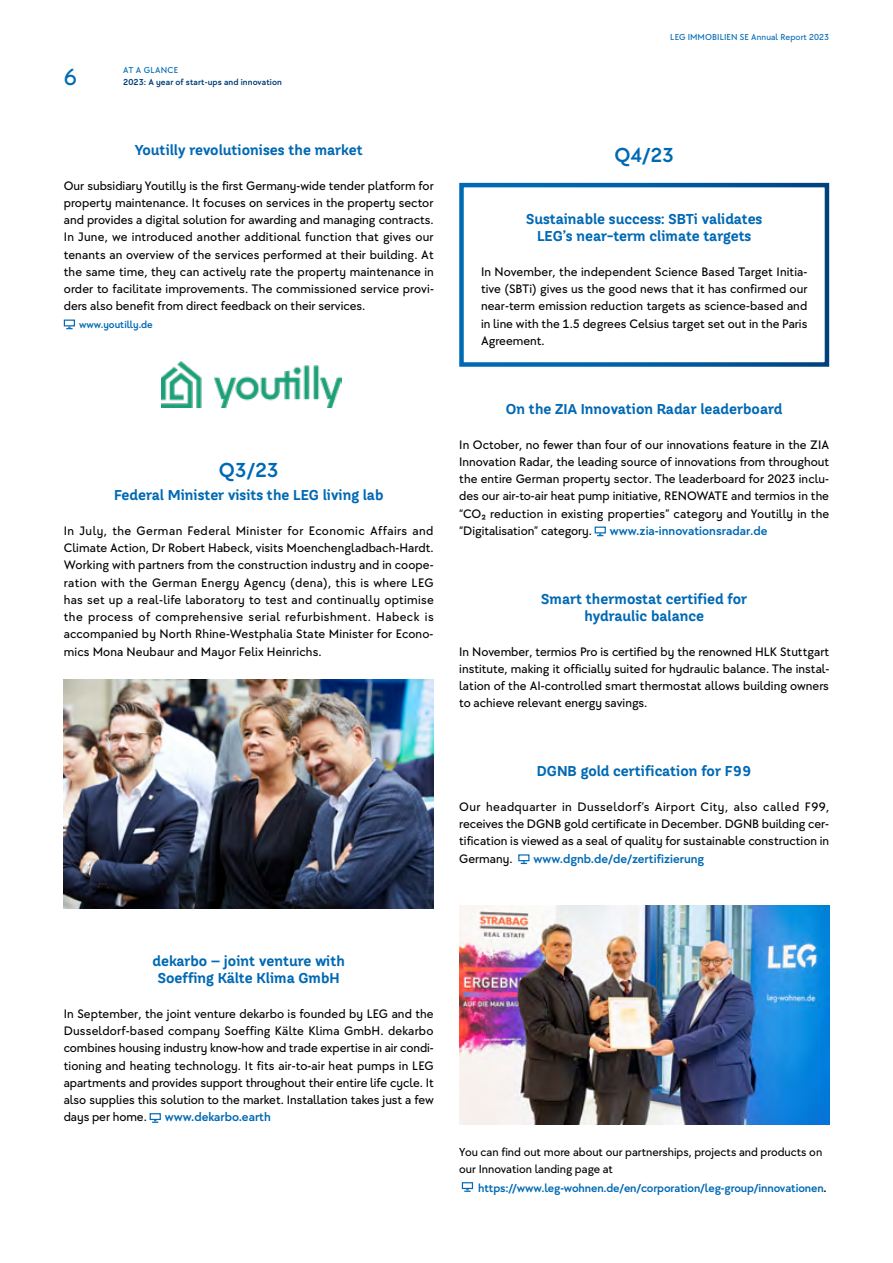
<style>
.page{position:relative;width:893px;height:1263px;background:#fff}
.page>*{position:absolute;margin:0;border:0;box-sizing:border-box;transform-origin:0 0}
.t1{font:24px "LEG Corporate Bodycopy";color:#0069b4}
.t2{font:500 21px "LEG Corporate Bodycopy";color:#0069b4}
.t3{font:700 14.25px/17.2px "LEG Corporate Headline";color:#0069b4;text-align:center}
.t4{font:12.75px/17.2px "LEG Corporate Bodycopy";color:#000;text-align:justify}
.t5{font:500 12.75px "LEG Corporate Bodycopy";color:#0069b4}
.t6{font:12px/17.2px "LEG Corporate Bodycopy";color:#000}
.t7{font:500 12px "LEG Corporate Bodycopy";letter-spacing:-.01em;color:#0069b4}
.t8{font:500 10.5px "LEG Corporate Bodycopy";color:#0069b4}
.t9{font:500 9px "LEG Corporate Bodycopy";letter-spacing:.01em;color:#003f7a}
.t10{font:9px "LEG Corporate Bodycopy";letter-spacing:.01em;color:#0069b4}
.t11{font:9px "LEG Corporate Bodycopy";letter-spacing:.03em;color:#0069b4}
.s1{color:#000}
</style>
<div class="page">
<div style="left:64px;top:320px;width:11px;height:6px;border:1px solid #0069b4"></div>
<img style="left:64px;top:679px;width:370px;height:229px">
<div style="left:150px;top:1113px;width:11px;height:7px;border:1px solid #0069b4"></div>
<svg style="left:153px;top:1120px;width:5px;height:3px"></svg>
<div style="left:595px;top:527px;width:11px;height:6px;border:1px solid #0069b4"></div>
<div style="left:462px;top:1182px;width:11px;height:7px;border:1px solid #0069b4"></div>
<svg style="left:465px;top:1189px;width:5px;height:3px"></svg>
<img style="left:459px;top:905px;width:370px;height:220px">
<div style="left:518px;top:854px;width:11px;height:7px;border:1px solid #0069b4"></div>
<svg style="left:521px;top:861px;width:5px;height:3px"></svg>
<img style="left:162px;top:361px;width:179px;height:47px">
<p class="t11" style="left:123px;top:64px;width:57px">AT A GLANCE</p>
<h1 class="t1" style="left:64px;top:63px;width:15px">6</h1>
<p class="t9" style="left:123px;top:77px;width:160px">2023: A year of start-ups and innovation</p>
<p class="t3" style="left:135px;top:142px;width:229px">Youtilly revolutionises the market</p>
<p class="t4" style="left:64px;top:177px;width:372px">Our subsidiary Youtilly is the first Germany-wide tender platform for property maintenance. It focuses on services in the property sector and provides a digital solution for awarding and managing contracts.<br>In June, we introduced another additional function that gives our tenants an overview of the services performed at their building. At the same time, they can actively rate the property maintenance in order to facilitate improvements. The commissioned service provi&shy;ders also benefit from direct feedback on their services.</p>
<p class="t8" style="left:79px;top:318px;width:75px">www.youtilly.de</p>
<h2 class="t2" style="left:219px;top:457px;width:61px">Q3/23</h2>
<p class="t3" style="left:114px;top:487px;width:271px">Federal Minister visits the LEG living lab</p>
<p class="t4" style="left:64px;top:522px;width:372px">In July, the German Federal Minister for Economic Affairs and Climate Action, Dr Robert Habeck, visits Moenchengladbach-Hardt.<br>Working with partners from the construction industry and in coope&shy;ration with the German Energy Agency (dena), this is where LEG has set up a real-life laboratory to test and continually optimise the process of comprehensive serial refurbishment. Habeck is accompanied by North Rhine-Westphalia State Minister for Econo&shy;mics Mona Neubaur and Mayor Felix Heinrichs.</p>
<p class="t10" style="left:670px;top:32px;width:160px">LEG IMMOBILIEN SE Annual Report 2023</p>
<h2 class="t2" style="left:614px;top:143px;width:61px">Q4/23</h2>
<p class="t3" style="left:526px;top:211px;width:238px">Sustainable success: SBTi validates<br>LEG’s near-term climate targets</p>
<p class="t4" style="left:481px;top:263px;width:328px">In November, the independent Science Based Target Initia&shy;tive (SBTi) gives us the good news that it has confirmed our near-term emission reduction targets as science-based and in line with the 1.5 degrees Celsius target set out in the Paris Agreement.</p>
<p class="t3" style="left:506px;top:400px;width:278px">On the ZIA Innovation Radar leaderboard</p>
<p class="t4" style="left:459px;top:435px;width:372px">In October, no fewer than four of our innovations feature in the ZIA Innovation Radar, the leading source of innovations from throughout the entire German property sector. The leaderboard for 2023 inclu&shy;des our air-to-air heat pump initiative, RENOWATE and termios in the “CO2 reduction in existing properties” category and Youtilly in the “Digitalisation” category.</p>
<p class="t5" style="left:610px;top:523px;width:159px">www.zia-innovationsradar.de</p>
<p class="t3" style="left:541px;top:590px;width:208px">Smart thermostat certified for hydraulic balance</p>
<p class="t4" style="left:459px;top:642px;width:372px">In November, termios Pro is certified by the renowned HLK Stuttgart institute, making it officially suited for hydraulic balance. The instal&shy;lation of the AI-controlled smart thermostat allows building owners to achieve relevant energy savings.</p>
<p class="t3" style="left:537px;top:763px;width:216px">DGNB gold certification for F99</p>
<p class="t4" style="left:459px;top:798px;width:372px">Our headquarter in Dusseldorf’s Airport City, also called F99, receives the DGNB gold certificate in December. DGNB building cer&shy;tification is viewed as a seal of quality for sustainable construction in Germany.</p>
<p class="t5" style="left:533px;top:851px;width:172px">www.dgnb.de/de/zertifizierung</p>
<p class="t3" style="left:152px;top:952px;width:194px">dekarbo – joint venture with<br>Soeffing Kälte Klima GmbH</p>
<p class="t4" style="left:64px;top:1005px;width:371px">In September, the joint venture dekarbo is founded by LEG and the Dusseldorf-based company Soeffing Kälte Klima GmbH. dekarbo combines housing industry know-how and trade expertise in air condi&shy;tioning and heating technology. It fits air-to-air heat pumps in LEG apartments and provides support throughout their entire life cycle. It also supplies this solution to the market. Installation takes just a few days per home.</p>
<p class="t5" style="left:165px;top:1109px;width:108px">www.dekarbo.earth</p>
<p class="t6" style="left:459px;top:1143px;width:364px">You can find out more about our partnerships, projects and products on our Innovation landing page at</p>
<p class="t7" style="left:478px;top:1181px;width:350px">https://www.leg-wohnen.de/en/corporation/leg-group/innovationen<span class="s1">.</span></p>
</div>
